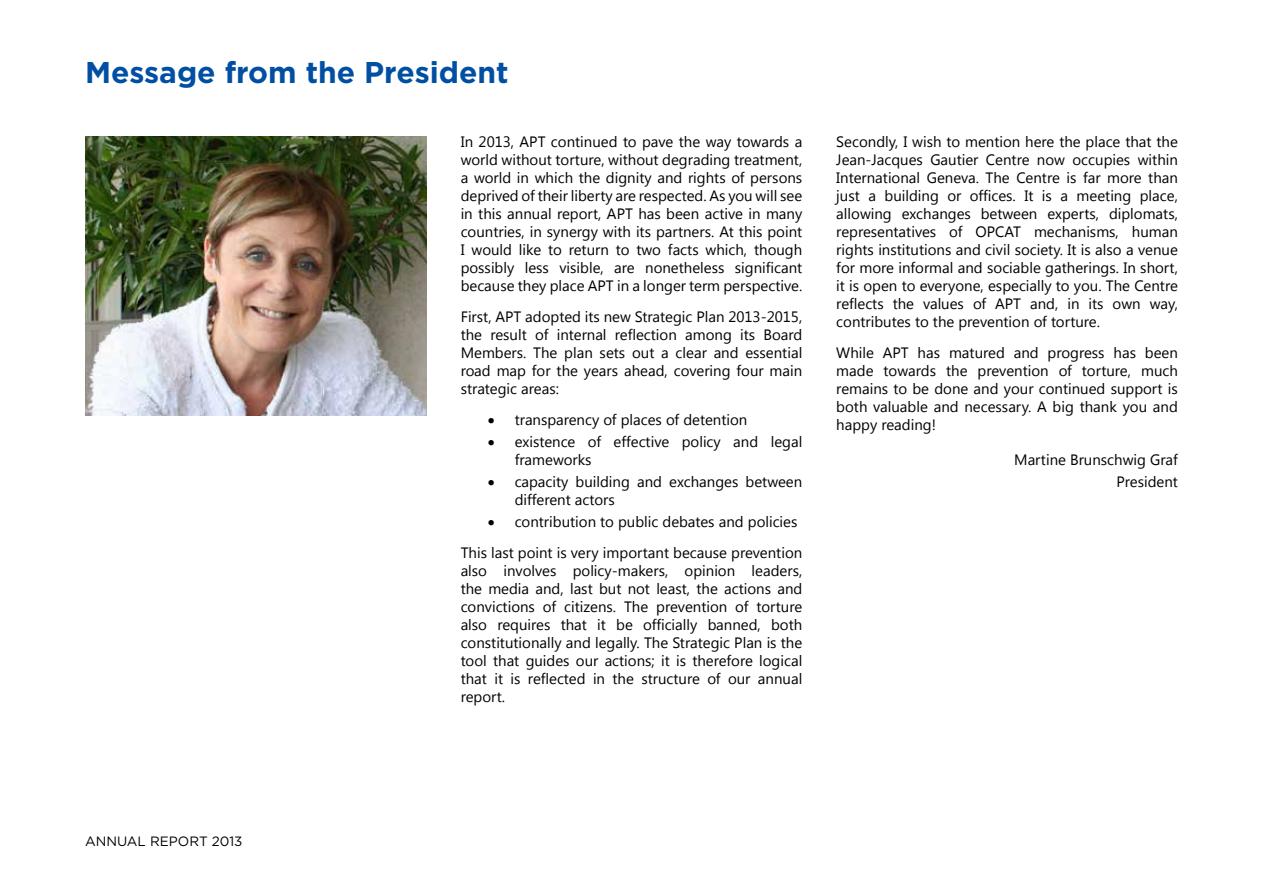
<style>
.page{position:relative;width:1263px;height:893px;background:#fff}
.page>*{position:absolute;margin:0;border:0;box-sizing:border-box;transform-origin:0 0}
.t1{font:700 30px "Gotham";color:#004fa3}
.t2{font:15px/18px "Segoe UI";color:#000;text-align:justify}
.t3{font:13.5px "Gotham";color:#000}
</style>
<div class="page">
<img style="left:85px;top:136px;width:342px;height:280px">
<h1 class="t1" style="left:85px;top:54px;width:425px">Message from the President</h1>
<p class="t2" style="left:461px;top:132px;width:343px">In 2013, APT continued to pave the way towards a world without torture, without degrading treatment, a world in which the dignity and rights of persons deprived of their liberty are respected. As you will see in this annual report, APT has been active in many countries, in synergy with its partners. At this point I would like to return to two facts which, though possibly less visible, are nonetheless significant because they place APT in a longer term perspective.</p>
<p class="t2" style="left:461px;top:307px;width:343px">First, APT adopted its new Strategic Plan 2013-2015, the result of internal reflection among its Board Members. The plan sets out a clear and essential road map for the years ahead, covering four main strategic areas:</p>
<p class="t2" style="left:488px;top:409px;width:261px">• transparency of places of detention</p>
<p class="t2" style="left:515px;top:432px;width:289px;text-indent:-27px">• existence of effective policy and legal frameworks</p>
<p class="t2" style="left:515px;top:472px;width:289px;text-indent:-27px">• capacity building and exchanges between different actors</p>
<p class="t2" style="left:461px;top:506px;width:343px;line-height:30.8px;text-indent:27px">• contribution to public debates and policies<br>This last point is very important because prevention</p>
<p class="t2" style="left:461px;top:561px;width:343px">also involves policy-makers, opinion leaders, the media and, last but not least, the actions and convictions of citizens. The prevention of torture also requires that it be officially banned, both constitutionally and legally. The Strategic Plan is the tool that guides our actions; it is therefore logical that it is reflected in the structure of our annual report.</p>
<p class="t2" style="left:836px;top:132px;width:343px">Secondly, I wish to mention here the place that the Jean-Jacques Gautier Centre now occupies within International Geneva. The Centre is far more than just a building or offices. It is a meeting place, allowing exchanges between experts, diplomats, representatives of OPCAT mechanisms, human rights institutions and civil society. It is also a venue for more informal and sociable gatherings. In short, it is open to everyone, especially to you. The Centre reflects the values of APT and, in its own way, contributes to the prevention of torture.</p>
<p class="t2" style="left:836px;top:343px;width:343px">While APT has matured and progress has been made towards the prevention of torture, much remains to be done and your continued support is both valuable and necessary. A big thank you and happy reading!</p>
<p class="t2" style="left:1014px;top:448px;width:165px;line-height:22.2px;text-align:right">Martine Brunschwig Graf<br>President</p>
<p class="t3" style="left:85px;top:833px;width:159px">ANNUAL REPORT 2013</p>
</div>
